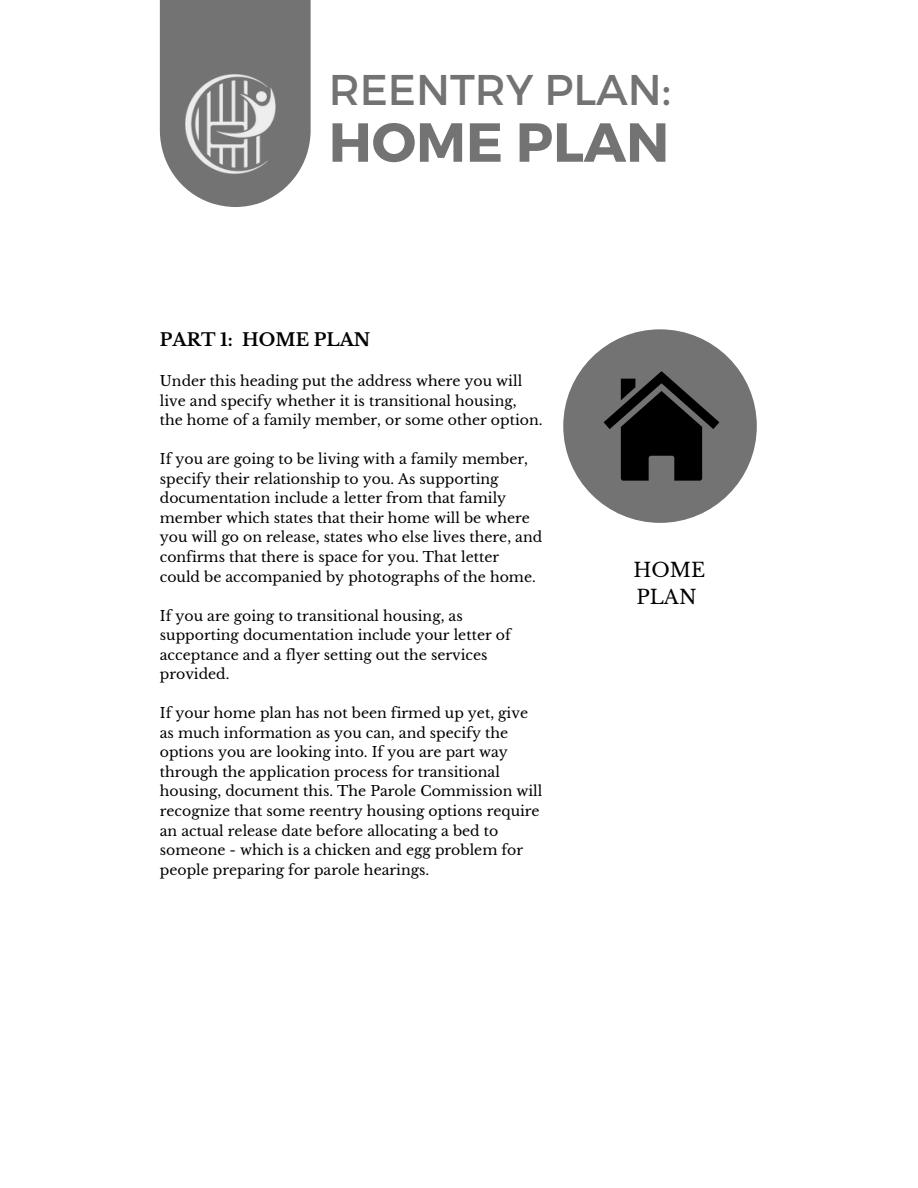
<style>
.page{position:relative;width:918px;height:1188px;background:#fff}
.page>*{position:absolute;margin:0;border:0;box-sizing:border-box;transform-origin:0 0}
.t1{font:700 54.9px "Montserrat";color:#737373}
.t2{font:42.9px "Montserrat";color:#737373}
.t3{font:19.5px/26.8px "Libre Baskerville";color:#000}
.t4{font:700 17.55px "Libre Baskerville";color:#000}
.t5{font:14.1px/19.5px "Libre Baskerville";color:#000}
</style>
<div class="page">
<svg style="left:160px;top:0;width:151px;height:207px;background:#838383"></svg>
<img style="left:186px;top:74px;width:99px;height:99px">
<div style="left:563px;top:329px;width:194px;height:194px;background:#737373;border-radius:50%"></div>
<svg style="left:604px;top:371px;width:115px;height:110px"></svg>
<h2 class="t2" style="left:329px;top:62px;width:344px">REENTRY PLAN:</h2>
<h1 class="t1" style="left:329px;top:107px;width:342px">HOME PLAN</h1>
<p class="t4" style="left:160px;top:328px;width:212px">PART 1: HOME PLAN</p>
<p class="t5" style="left:160px;top:371px;width:384px">Under this heading put the address where you will live and specify whether it is transitional housing, the home of a family member, or some other option.</p>
<p class="t5" style="left:160px;top:450px;width:384px">If you are going to be living with a family member, specify their relationship to you. As supporting documentation include a letter from that family member which states that their home will be where you will go on release, states who else lives there, and confirms that there is space for you. That letter could be accompanied by photographs of the home.</p>
<p class="t5" style="left:160px;top:606px;width:352px">If you are going to transitional housing, as supporting documentation include your letter of acceptance and a flyer setting out the services provided.</p>
<p class="t5" style="left:160px;top:704px;width:384px">If your home plan has not been firmed up yet, give as much information as you can, and specify the options you are looking into. If you are part way through the application process for transitional housing, document this. The Parole Commission will recognize that some reentry housing options require an actual release date before allocating a bed to someone - which is a chicken and egg problem for people preparing for parole hearings.</p>
<h3 class="t3" style="left:633px;top:557px;width:73px">HOME<br>PLAN</h3>
</div>
